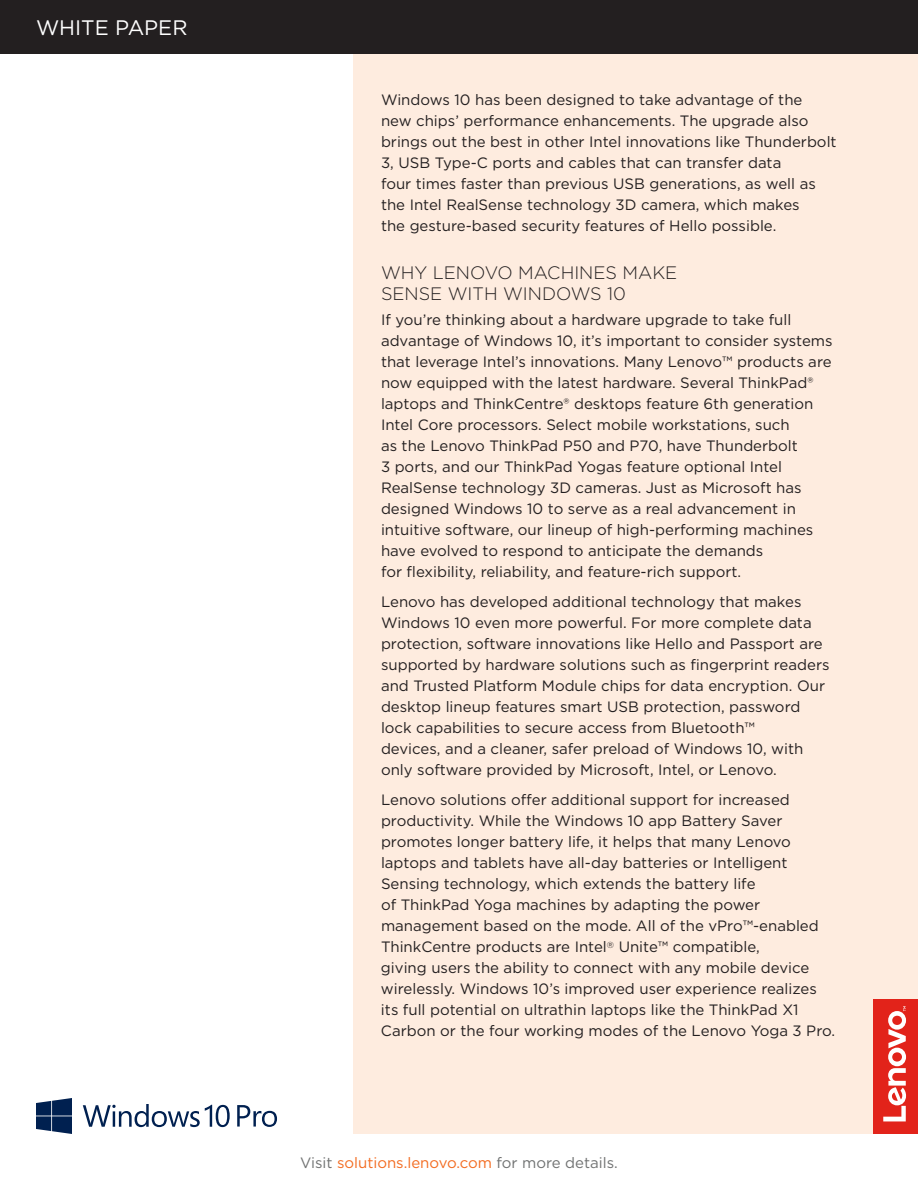
<style>
.page{position:relative;width:918px;height:1188px;background:#fff}
.page>*{position:absolute;margin:0;border:0;box-sizing:border-box;transform-origin:0 0}
.t1{font:21px "Gotham";color:#fff}
.t2{font:300 18px/21px "Gotham";color:#231f20}
.t3{font:15px/21px "Gotham";color:#231f20}
.t4{font:15px "Gotham";color:#707272}
.s1{color:#f36c21}
</style>
<div class="page">
<div style="left:353px;top:0;width:565px;height:1134px;background:#feecdf"></div>
<div style="left:873px;top:999px;width:45px;height:135px;background:#e2231a"></div>
<svg style="left:883px;top:1006px;width:23px;height:115px"></svg>
<div style="left:0;top:0;width:918px;height:54px;background:#231f20"></div>
<svg style="left:237px;top:1105px;width:40px;height:22px"></svg>
<svg style="left:36px;top:1098px;width:36px;height:36px"></svg>
<svg style="left:83px;top:1104px;width:147px;height:23px"></svg>
<h1 class="t1" style="left:36px;top:15px;width:153px">WHITE PAPER</h1>
<p class="t3" style="left:381px;top:89px;width:457px">Windows 10 has been designed to take advantage of the new chips’ performance enhancements. The upgrade also brings out the best in other Intel innovations like Thunderbolt 3, USB Type-C ports and cables that can transfer data<br>four times faster than previous USB generations, as well as the Intel RealSense technology 3D camera, which makes<br>the gesture-based security features of Hello possible.</p>
<p class="t2" style="left:381px;top:262px;width:298px">WHY LENOVO MACHINES MAKE<br>SENSE WITH WINDOWS 10</p>
<p class="t3" style="left:381px;top:309px;width:453px">If you’re thinking about a hardware upgrade to take full advantage of Windows 10, it’s important to consider systems that leverage Intel’s innovations. Many Lenovo™ products are now equipped with the latest hardware. Several ThinkPad® laptops and ThinkCentre® desktops feature 6th generation Intel Core processors. Select mobile workstations, such<br>as the Lenovo ThinkPad P50 and P70, have Thunderbolt<br>3 ports, and our ThinkPad Yogas feature optional Intel RealSense technology 3D cameras. Just as Microsoft has designed Windows 10 to serve as a real advancement in intuitive software, our lineup of high-performing machines have evolved to respond to anticipate the demands<br>for flexibility, reliability, and feature-rich support.</p>
<p class="t3" style="left:381px;top:591px;width:450px">Lenovo has developed additional technology that makes Windows 10 even more powerful. For more complete data protection, software innovations like Hello and Passport are supported by hardware solutions such as fingerprint readers and Trusted Platform Module chips for data encryption. Our desktop lineup features smart USB protection, password lock capabilities to secure access from Bluetooth™<br>devices, and a cleaner, safer preload of Windows 10, with only software provided by Microsoft, Intel, or Lenovo.</p>
<p class="t3" style="left:381px;top:789px;width:456px">Lenovo solutions offer additional support for increased productivity. While the Windows 10 app Battery Saver promotes longer battery life, it helps that many Lenovo laptops and tablets have all-day batteries or Intelligent Sensing technology, which extends the battery life<br>of ThinkPad Yoga machines by adapting the power management based on the mode. All of the vPro™-enabled ThinkCentre products are Intel<sup>®</sup> Unite™ compatible,<br>giving users the ability to connect with any mobile device wirelessly. Windows 10’s improved user experience realizes its full potential on ultrathin laptops like the ThinkPad X1<br>Carbon or the four working modes of the Lenovo Yoga 3 Pro.</p>
<p class="t4" style="left:300px;top:1153px;width:319px">Visit <span class="s1">solutions.lenovo.com</span> for more details.</p>
</div>
